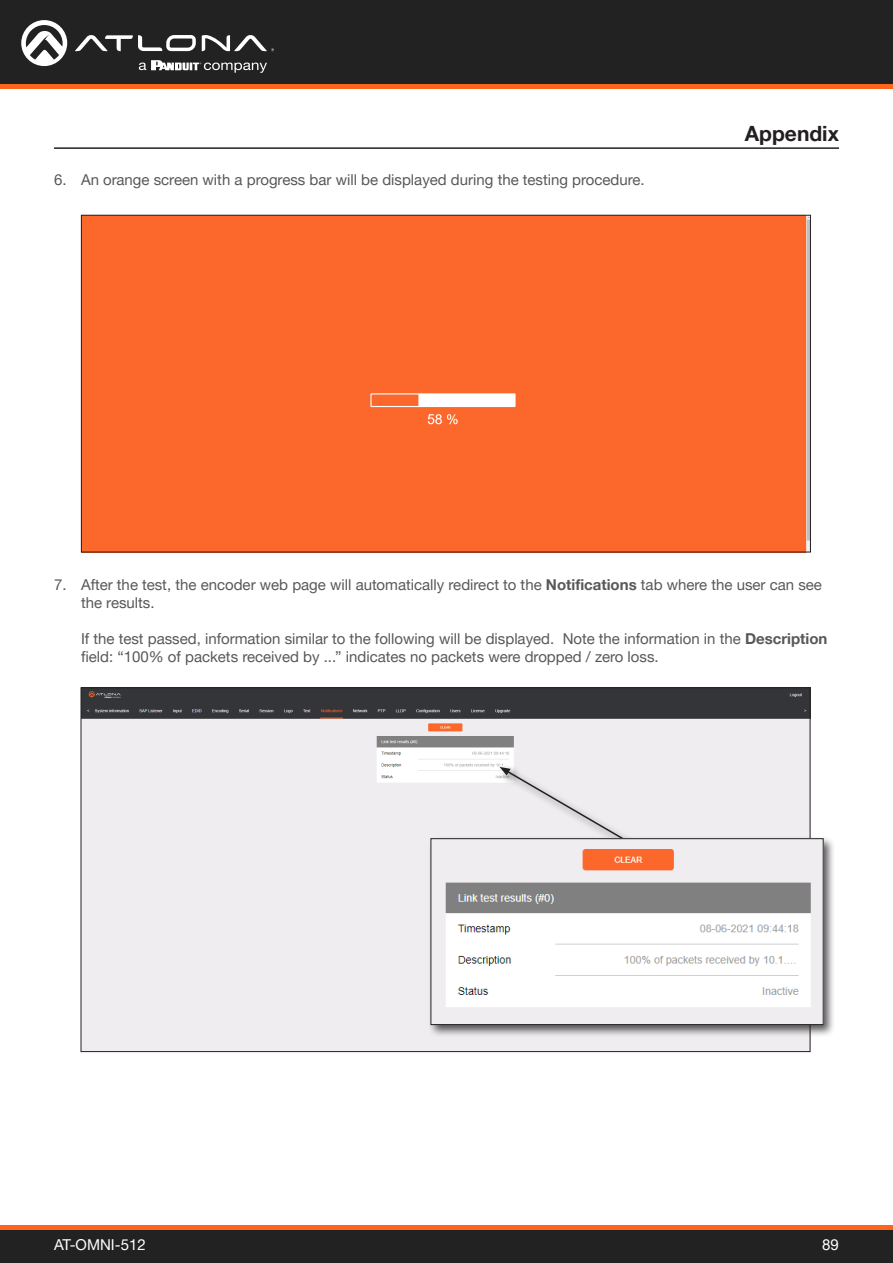
<style>
.page{position:relative;width:893px;height:1263px;background:#fff}
.page>*{position:absolute;margin:0;border:0;box-sizing:border-box;transform-origin:0 0}
.Non_TOC_Section_Header_Right_Align{font:700 21px "Helvetica Neue LTW1 G";color:#231f20}
.Numbered_Steps{font:15px/18px "Helvetica Neue LTW1 G";color:#57585a}
.t1{font:15px "Helvetica Neue LTW1 G";color:#fff}
.s1{font-weight:700}
</style>
<div class="page">
<div style="left:0;top:1227px;width:893px;height:36px;background:#222"></div>
<hr style="left:0;top:1225px;width:893px;height:4px;background:#ff661c">
<div style="left:0;top:0;width:893px;height:84px;background:#222"></div>
<hr style="left:0;top:84px;width:893px;height:4px;background:#ff661c">
<svg style="left:75px;top:35px;width:121px;height:16px"></svg>
<svg style="left:202px;top:35px;width:72px;height:16px"></svg>
<svg style="left:21px;top:20px;width:46px;height:46px"></svg>
<svg style="left:139px;top:60px;width:128px;height:13px"></svg>
<img style="left:83px;top:689px;width:725px;height:361px">
<div style="left:498px;top:764px;width:143px;height:90px;background:#f0edf1"></div>
<svg style="left:500px;top:767px;width:122px;height:68px"></svg>
<div style="left:427px;top:835px;width:409px;height:202px;background:#231f20;opacity:.75"></div>
<img style="left:433px;top:840px;width:389px;height:183px">
<div style="left:431px;top:838px;width:393px;height:187px;border:1px solid #231f20"></div>
<div style="left:83px;top:217px;width:726px;height:333px;background:#fc672c"></div>
<hr style="left:54px;top:147px;width:785px;height:2px;background:#231f20">
<p class="Numbered_Steps" style="left:54px;top:171px;width:592px">6. An orange screen with a progress bar will be displayed during the testing procedure.</p>
<p class="Non_TOC_Section_Header_Right_Align" style="left:745px;top:120px;width:96px">Appendix</p>
<p class="Numbered_Steps" style="left:81px;top:576px;width:742px;text-indent:-27px">7. After the test, the encoder web page will automatically redirect to the <span class="s1">Notifications</span> tab where the user can see the results.</p>
<p class="Numbered_Steps" style="left:81px;top:630px;width:748px">If the test passed, information similar to the following will be displayed. Note the information in the <span class="s1">Description </span>field: “100% of packets received by ...” indicates no packets were dropped / zero loss.</p>
<p class="t1" style="left:54px;top:1235px;width:93px">AT-OMNI-512</p>
<p class="t1" style="left:822px;top:1235px;width:18px">89</p>
</div>
